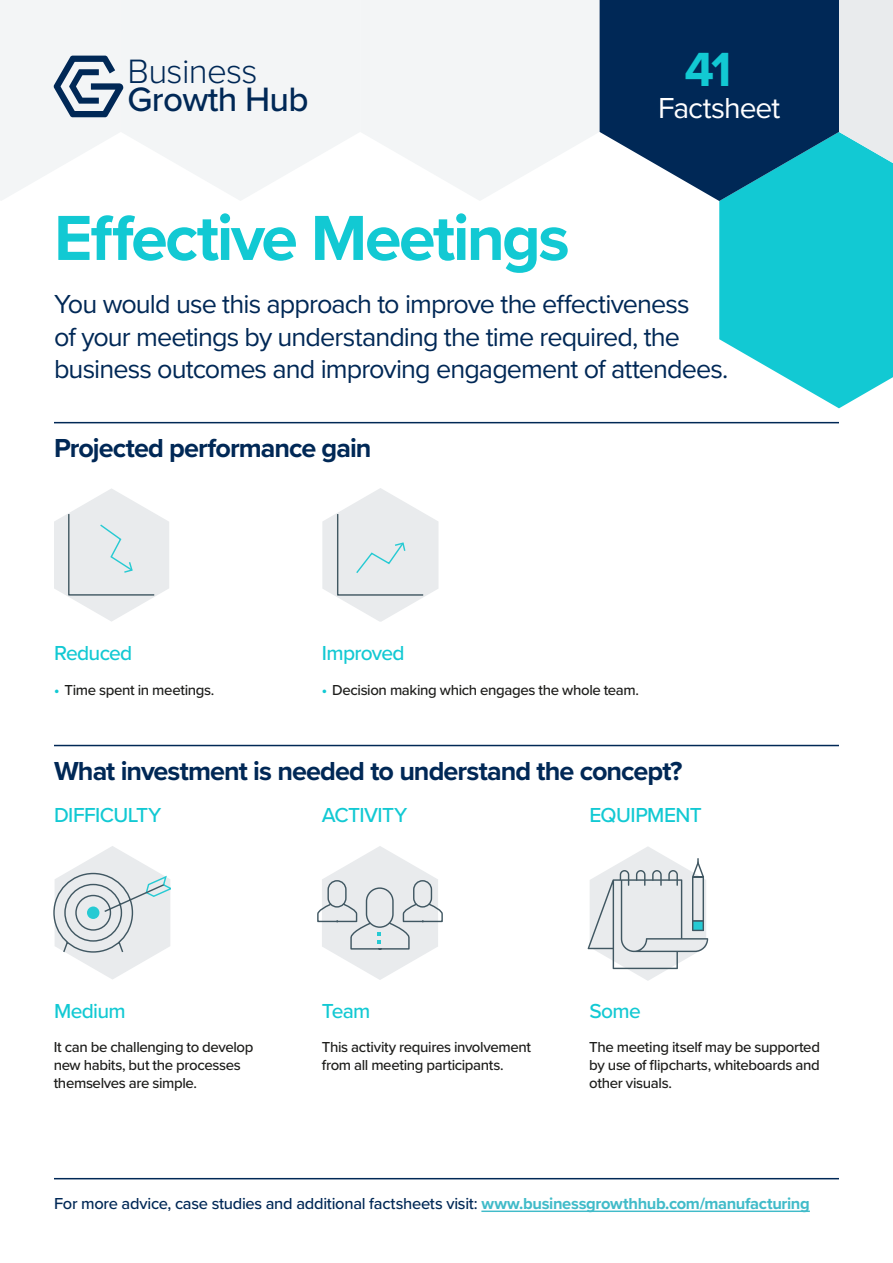
<style>
.page{position:relative;width:893px;height:1263px;background:#fff}
.page>*{position:absolute;margin:0;border:0;box-sizing:border-box;transform-origin:0 0}
.t1{font:700 66px "Proxima Nova";letter-spacing:-.035em;color:#12c9d3}
.t2{font:700 49.65px "Proxima Nova";color:#12c9d3}
.t3{font:500 35.1px "Proxima Nova";letter-spacing:-.02em;color:#002856}
.t4{font:300 35.1px "Proxima Nova";letter-spacing:-.02em;color:#002856}
.t5{font:30px "Proxima Nova";letter-spacing:-.035em;color:#fff}
.t6{font:27px/32.4px "Proxima Nova";letter-spacing:-.035em;color:#002856}
.t7{font:700 27px "Proxima Nova";letter-spacing:-.035em;color:#002856}
.t8{font:500 21px "Proxima Nova";letter-spacing:-.03em;color:#12c9d3}
.t9{font:500 16.5px "Proxima Nova";letter-spacing:-.015em;color:#002856}
.t10{font:500 15px/18px "Proxima Nova";letter-spacing:-.025em;color:#1d1d1b}
.s1{font-weight:700;color:#12c9d3}
.s2{font-weight:700;color:#41bbc9}
</style>
<div class="page">
<svg style="left:317px;top:846px;width:126px;height:134px"></svg>
<svg style="left:719px;top:163px;width:174px;height:245px;background:#31d0d8"></svg>
<svg style="left:123px;top:0;width:237px;height:201px;fill:#f3f5f6"></svg>
<svg style="left:360px;top:0;width:240px;height:200px;fill:#f3f5f6"></svg>
<svg style="left:839px;top:0;width:54px;height:163px;background:#d4e7ea"></svg>
<svg style="left:600px;top:0;width:239px;height:201px;background:#17486f"></svg>
<svg style="left:0;top:0;width:123px;height:200px"></svg>
<hr style="left:54px;top:422px;width:785px;height:1px;background:#002856">
<hr style="left:54px;top:745px;width:785px;height:1px;background:#002856">
<svg style="left:53px;top:846px;width:118px;height:133px"></svg>
<div style="left:87px;top:906px;width:12px;height:13px;background:#26cad3;border-radius:50%"></div>
<svg style="left:588px;top:847px;width:120px;height:134px"></svg>
<svg style="left:54px;top:488px;width:115px;height:134px"></svg>
<svg style="left:322px;top:488px;width:116px;height:134px"></svg>
<hr style="left:54px;top:1178px;width:785px;height:1px;background:#002856">
<hr style="left:481px;top:1210px;width:329px;height:2px;background:#41bbc9">
<h3 class="t4" style="left:128px;top:45px;width:132px">Business</h3>
<h3 class="t3" style="left:128px;top:73px;width:182px">Growth Hub</h3>
<h2 class="t2" style="left:685px;top:33px;width:48px">41</h2>
<h3 class="t5" style="left:658px;top:86px;width:123px">Factsheet</h3>
<h1 class="t1" style="left:54px;top:189px;width:517px">Effective Meetings</h1>
<h3 class="t6" style="left:54px;top:287px;width:676px">You would use this approach to improve the effectiveness<br>of your meetings by understanding the time required, the business outcomes and improving engagement of attendees.</h3>
<h3 class="t7" style="left:54px;top:428px;width:319px">Projected performance gain</h3>
<h3 class="t8" style="left:54px;top:637px;width:80px">Reduced</h3>
<h3 class="t8" style="left:322px;top:637px;width:84px">Improved</h3>
<p class="t10" style="left:54px;top:680px;width:162px"><span class="s1">•</span> Time spent in meetings.</p>
<p class="t10" style="left:322px;top:680px;width:319px"><span class="s1">•</span> Decision making which engages the whole team.</p>
<h3 class="t7" style="left:54px;top:751px;width:630px">What investment is needed to understand the concept?</h3>
<h3 class="t8" style="left:54px;top:799px;width:109px">DIFFICULTY</h3>
<h3 class="t8" style="left:322px;top:799px;width:87px">ACTIVITY</h3>
<h3 class="t8" style="left:589px;top:799px;width:114px">EQUIPMENT</h3>
<h3 class="t8" style="left:54px;top:995px;width:73px">Medium</h3>
<h3 class="t8" style="left:322px;top:995px;width:50px">Team</h3>
<h3 class="t8" style="left:589px;top:995px;width:53px">Some</h3>
<p class="t10" style="left:54px;top:1038px;width:201px">It can be challenging to develop new habits, but the processes themselves are simple.</p>
<p class="t10" style="left:322px;top:1038px;width:211px">This activity requires involvement from all meeting participants.</p>
<p class="t10" style="left:589px;top:1038px;width:232px;text-align:justify">The meeting itself may be supported by use of flipcharts, whiteboards and other visuals.</p>
<p class="t9" style="left:54px;top:1191px;width:757px">For more advice, case studies and additional factsheets visit: <span class="s2">www.businessgrowthhub.com/manufacturing</span></p>
</div>
